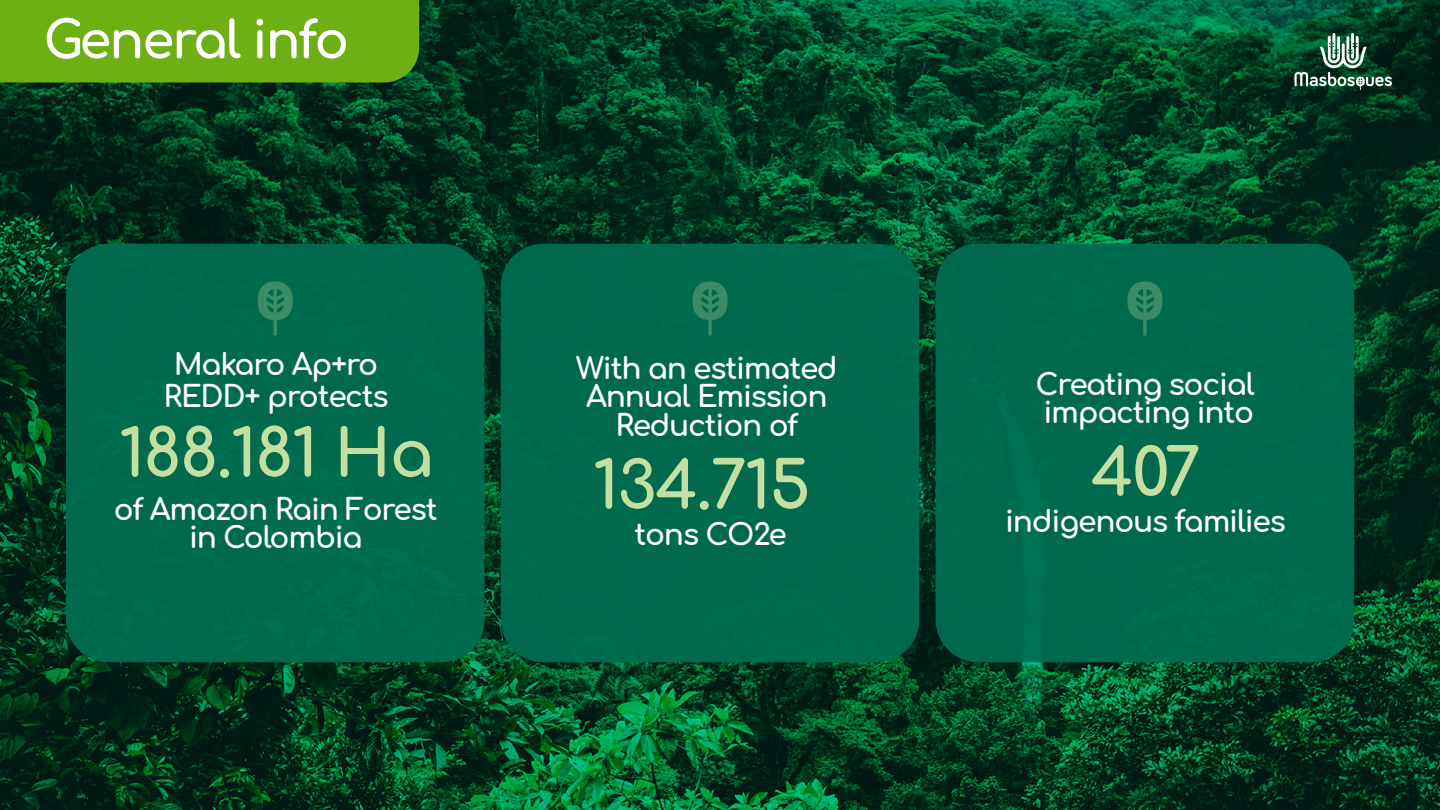
<style>
.page{position:relative;width:1440px;height:810px;background:#fff}
.page>*{position:absolute;margin:0;border:0;box-sizing:border-box;transform-origin:0 0}
.t1{font:700 65.25px "Comfortaa";letter-spacing:-.02em;color:#c4dfa1}
.t2{font:700 51.45px "Comfortaa";letter-spacing:-.04em;color:#fff}
.t3{font:700 29.62px/28.7px "Comfortaa";letter-spacing:-.04em;color:#fff;text-align:center}
</style>
<div class="page">
<img style="left:0;top:0;width:1440px;height:810px">
<div style="left:0;top:0;width:419px;height:82px;background:#6cb013"></div>
<div style="left:66px;top:244px;width:418px;height:418px;background:#006d50;border-radius:42px"></div>
<div style="left:501px;top:244px;width:418px;height:418px;background:#006d50;border-radius:42px"></div>
<div style="left:936px;top:244px;width:418px;height:418px;background:#006d50;border-radius:42px"></div>
<svg style="left:1295px;top:33px;width:97px;height:57px;background:#386752"></svg>
<svg style="left:258px;top:282px;width:35px;height:54px"></svg>
<svg style="left:693px;top:282px;width:35px;height:54px"></svg>
<svg style="left:1127px;top:282px;width:35px;height:54px"></svg>
<h2 class="t2" style="left:43px;top:-7px;width:307px">General info</h2>
<p class="t3" style="left:163px;top:345px;width:227px;line-height:31.7px">Makaro Ap+ro<br>REDD+ protects</p>
<h1 class="t1" style="left:119px;top:394px;width:316px">188.181 Ha</h1>
<p class="t3" style="left:114px;top:491px;width:325px">of Amazon Rain Forest in Colombia</p>
<p class="t3" style="left:576px;top:350px;width:263px">With an estimated<br>Annual Emission<br>Reduction of</p>
<h1 class="t1" style="left:593px;top:426px;width:219px">134.715</h1>
<p class="t3" style="left:634px;top:516px;width:154px">tons CO2e</p>
<p class="t3" style="left:1036px;top:366px;width:221px;text-align:left">Creating social impacting into</p>
<h1 class="t1" style="left:1091px;top:413px;width:111px">407</h1>
<p class="t3" style="left:1005px;top:504px;width:282px">indigenous families</p>
</div>
